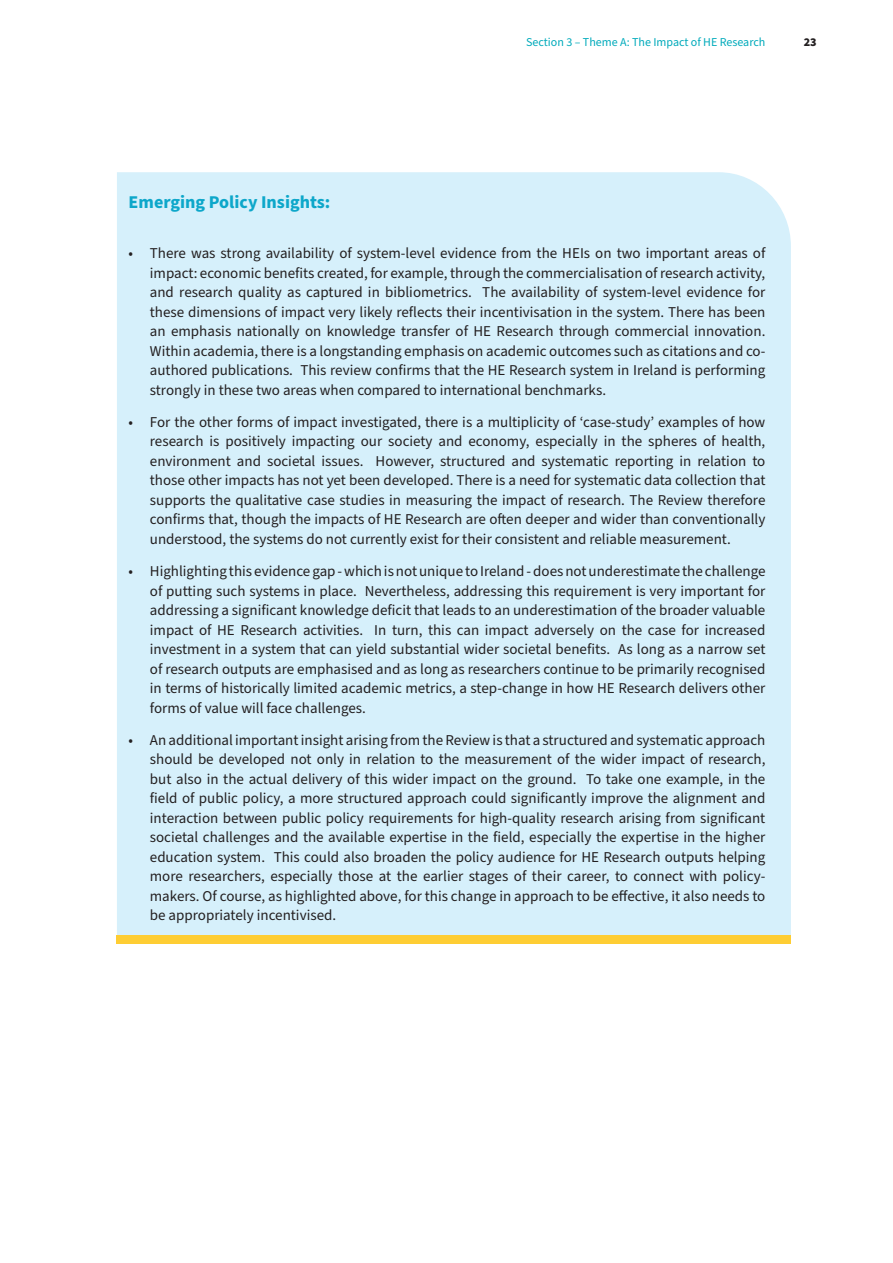
<style>
.page{position:relative;width:893px;height:1263px;background:#fff}
.page>*{position:absolute;margin:0;border:0;box-sizing:border-box;transform-origin:0 0}
._1_1{font:700 18px "Source Sans Pro";color:#0da7ca}
.t1{font:15px/19.5px "Source Sans Pro";color:#231f20;text-align:justify}
.t2{font:12px "Source Sans Pro";color:#0ab}
.Body{font:900 12px "Source Sans Pro";color:#231f20}
</style>
<div class="page">
<div style="left:117px;top:172px;width:674px;height:763px;background:#d6f0fb"></div>
<div style="left:117px;top:935px;width:674px;height:9px;background:#fecd33"></div>
<p class="t2" style="left:526px;top:34px;width:241px">Section 3 – Theme A: The Impact of HE Research</p>
<p class="Body" style="left:804px;top:33px;width:14px">23</p>
<p class="_1_1" style="left:129px;top:190px;width:203px">Emerging Policy Insights:</p>
<p class="t1" style="left:150px;top:244px;width:617px;text-indent:-21px">• There was strong availability of system-level evidence from the HEIs on two important areas of impact: economic benefits created, for example, through the commercialisation of research activity, and research quality as captured in bibliometrics. The availability of system-level evidence for these dimensions of impact very likely reflects their incentivisation in the system. There has been an emphasis nationally on knowledge transfer of HE Research through commercial innovation.<br>Within academia, there is a longstanding emphasis on academic outcomes such as citations and co&shy;authored publications. This review confirms that the HE Research system in Ireland is performing strongly in these two areas when compared to international benchmarks.</p>
<p class="t1" style="left:150px;top:413px;width:617px;text-indent:-21px">• For the other forms of impact investigated, there is a multiplicity of ‘case-study’ examples of how research is positively impacting our society and economy, especially in the spheres of health, environment and societal issues. However, structured and systematic reporting in relation to those other impacts has not yet been developed. There is a need for systematic data collection that supports the qualitative case studies in measuring the impact of research. The Review therefore confirms that, though the impacts of HE Research are often deeper and wider than conventionally understood, the systems do not currently exist for their consistent and reliable measurement.</p>
<p class="t1" style="left:150px;top:562px;width:617px;text-indent:-21px">• Highlighting this evidence gap - which is not unique to Ireland - does not underestimate the challenge of putting such systems in place. Nevertheless, addressing this requirement is very important for addressing a significant knowledge deficit that leads to an underestimation of the broader valuable impact of HE Research activities. In turn, this can impact adversely on the case for increased investment in a system that can yield substantial wider societal benefits. As long as a narrow set of research outputs are emphasised and as long as researchers continue to be primarily recognised in terms of historically limited academic metrics, a step-change in how HE Research delivers other forms of value will face challenges.</p>
<p class="t1" style="left:150px;top:731px;width:617px;text-indent:-21px">• An additional important insight arising from the Review is that a structured and systematic approach should be developed not only in relation to the measurement of the wider impact of research, but also in the actual delivery of this wider impact on the ground. To take one example, in the field of public policy, a more structured approach could significantly improve the alignment and interaction between public policy requirements for high-quality research arising from significant societal challenges and the available expertise in the field, especially the expertise in the higher education system. This could also broaden the policy audience for HE Research outputs helping more researchers, especially those at the earlier stages of their career, to connect with policy&shy;makers. Of course, as highlighted above, for this change in approach to be effective, it also needs to be appropriately incentivised.</p>
</div>
